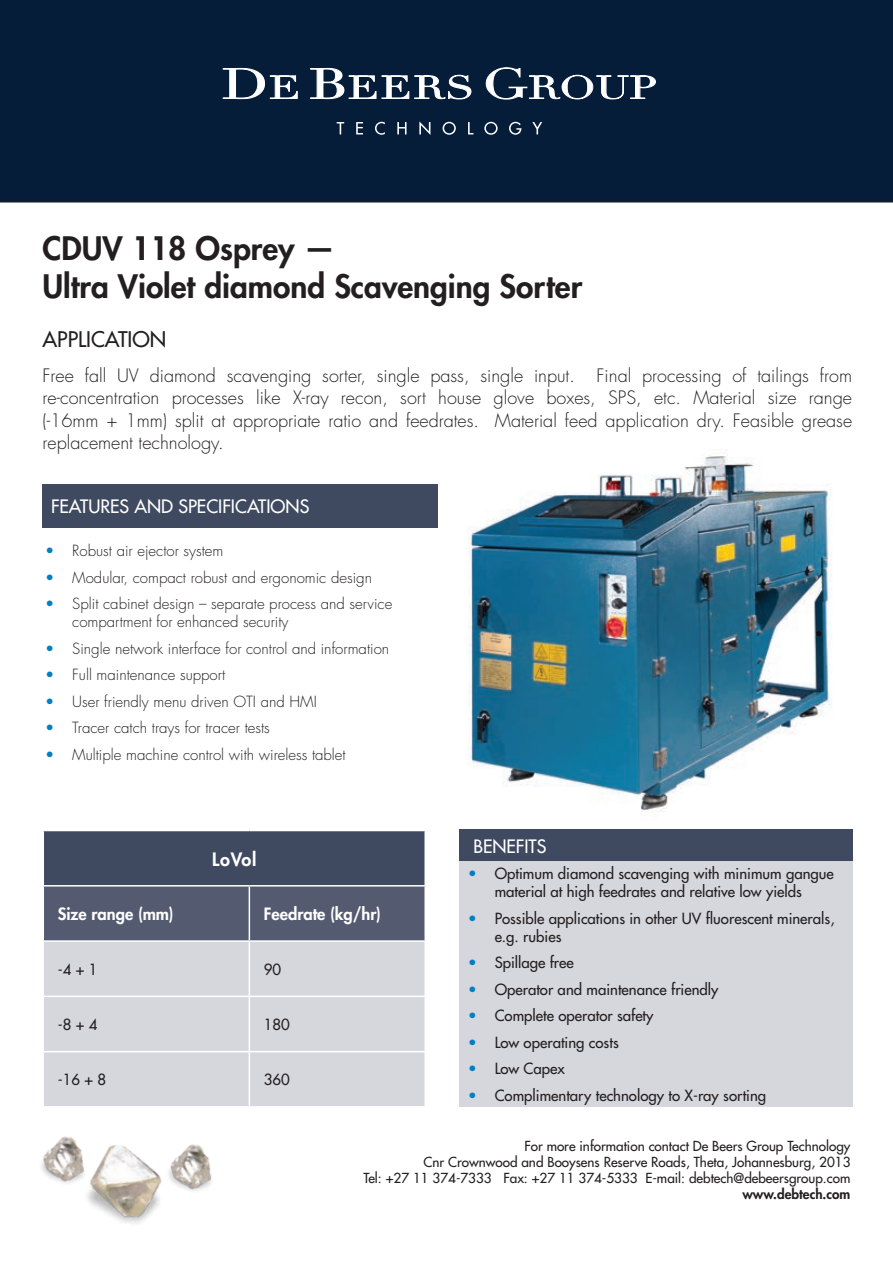
<style>
.page{position:relative;width:893px;height:1263px;background:#fff}
.page>*{position:absolute;margin:0;border:0;box-sizing:border-box;transform-origin:0 0}
.t1{font:800 31.5px "Futura Std";color:#231f20}
.t2{font:500 21px "Futura Std";color:#231f20}
.t3{font:300 18px/22.5px "Futura Std";color:#231f20;text-align:justify}
.t4{font:500 18px "Futura Std";color:#fff}
.t5{font:800 18px "Futura Std";letter-spacing:.04em;color:#fff}
.t6{font:800 16.5px "Futura Std";color:#fff}
.t7{font:300 15px/18px "Futura Std";color:#231f20}
.t8{font:500 15px/18px "Futura Std";color:#231f20;text-align:center}
.t9{font:500 13.5px/16.2px "Futura Std";color:#231f20;text-align:right}
.t10{font:800 13.5px "Futura Std";color:#231f20}
.s1{color:#007fc5}
.s2{font-weight:300;color:#007fc5}
</style>
<div class="page">
<div style="left:0;top:0;width:893px;height:202px;background:#051d39"></div>
<svg style="left:223px;top:68px;width:432px;height:31px"></svg>
<svg style="left:337px;top:121px;width:205px;height:14px;background:#2a3e56"></svg>
<img style="left:87px;top:1145px;width:75px;height:79px">
<img style="left:41px;top:1136px;width:54px;height:54px">
<img style="left:168px;top:1144px;width:44px;height:47px">
<div style="left:43px;top:484px;width:395px;height:43px;background:#3f4a60"></div>
<div style="left:459px;top:830px;width:393px;height:31px;background:#3f4a60"></div>
<div style="left:459px;top:861px;width:393px;height:246px;background:#d6d7dd"></div>
<img style="left:434px;top:450px;width:398px;height:362px">
<div style="left:43px;top:830px;width:382px;height:56px;background:#3f4a60"></div>
<div style="left:44px;top:886px;width:380px;height:54px;background:#545b70"></div>
<div style="left:44px;top:942px;width:380px;height:164px;background:#d6d7dd"></div>
<hr style="left:43px;top:830px;width:206px;height:1px;background:#fff">
<hr style="left:43px;top:831px;width:1px;height:54px;background:#fff">
<hr style="left:249px;top:830px;width:177px;height:1px;background:#fff">
<hr style="left:424px;top:831px;width:2px;height:54px;background:#fff">
<hr style="left:43px;top:885px;width:206px;height:1px;background:#fff">
<hr style="left:249px;top:885px;width:177px;height:1px;background:#fff">
<hr style="left:249px;top:886px;width:1px;height:54px;background:#fff">
<hr style="left:249px;top:942px;width:1px;height:53px;background:#fff">
<hr style="left:43px;top:995px;width:206px;height:2px;background:#fff">
<hr style="left:249px;top:995px;width:177px;height:2px;background:#fff">
<hr style="left:249px;top:997px;width:1px;height:54px;background:#fff">
<hr style="left:43px;top:1051px;width:206px;height:1px;background:#fff">
<hr style="left:249px;top:1051px;width:177px;height:1px;background:#fff">
<hr style="left:249px;top:1052px;width:1px;height:54px;background:#fff">
<p class="t1" style="left:43px;top:228px;width:294px">CDUV 118 Osprey —</p>
<p class="t1" style="left:43px;top:266px;width:541px">Ultra Violet diamond Scavenging Sorter</p>
<p class="t2" style="left:43px;top:326px;width:125px">APPLICATION</p>
<p class="t3" style="left:43px;top:364px;width:811px">Free fall UV diamond scavenging sorter, single pass, single input. Final processing of tailings from re-concentration processes like X-ray recon, sort house glove boxes, SPS, etc. Material size range (-16mm + 1mm) split at appropriate ratio and feedrates. Material feed application dry. Feasible grease replacement technology.</p>
<p class="t4" style="left:51px;top:495px;width:260px">FEATURES AND SPECIFICATIONS</p>
<p class="t7" style="left:45px;top:542px;width:180px"><span class="s1">•</span> Robust air ejector system</p>
<p class="t7" style="left:45px;top:569px;width:328px"><span class="s1">•</span> Modular, compact robust and ergonomic design</p>
<p class="t7" style="left:72px;top:595px;width:322px;text-indent:-27px"><span class="s1">•</span> Split cabinet design – separate process and service compartment for enhanced security</p>
<p class="t7" style="left:45px;top:640px;width:345px"><span class="s1">•</span> Single network interface for control and information</p>
<p class="t7" style="left:45px;top:666px;width:182px"><span class="s1">•</span> Full maintenance support</p>
<p class="t7" style="left:45px;top:693px;width:273px"><span class="s1">•</span> User friendly menu driven OTI and HMI</p>
<p class="t7" style="left:45px;top:719px;width:226px"><span class="s1">•</span> Tracer catch trays for tracer tests</p>
<p class="t7" style="left:45px;top:746px;width:302px"><span class="s1">•</span> Multiple machine control with wireless tablet</p>
<p class="t5" style="left:212px;top:847px;width:46px">LoVol</p>
<p class="t6" style="left:58px;top:904px;width:117px">Size range (mm)</p>
<p class="t6" style="left:264px;top:904px;width:119px">Feedrate (kg/hr)</p>
<p class="t8" style="left:58px;top:960px;width:41px">-4 + 1</p>
<p class="t8" style="left:264px;top:960px;width:19px">90</p>
<p class="t8" style="left:58px;top:1016px;width:41px">-8 + 4</p>
<p class="t8" style="left:264px;top:1016px;width:28px">180</p>
<p class="t8" style="left:58px;top:1071px;width:50px">-16 + 8</p>
<p class="t8" style="left:264px;top:1071px;width:28px">360</p>
<p class="t4" style="left:473px;top:835px;width:75px">BENEFITS</p>
<p class="t8" style="left:468px;top:865px;width:368px"><span class="s2">•</span> Optimum diamond scavenging with minimum gangue material at high feedrates and relative low yields</p>
<p class="t8" style="left:495px;top:909px;width:341px;text-align:left;text-indent:-27px"><span class="s2">•</span> Possible applications in other UV fluorescent minerals, e.g. rubies</p>
<p class="t8" style="left:468px;top:954px;width:108px"><span class="s2">•</span> Spillage free</p>
<p class="t8" style="left:468px;top:980px;width:252px"><span class="s2">•</span> Operator and maintenance friendly</p>
<p class="t8" style="left:468px;top:1007px;width:187px"><span class="s2">•</span> Complete operator safety</p>
<p class="t8" style="left:468px;top:1033px;width:153px"><span class="s2">•</span> Low operating costs</p>
<p class="t8" style="left:468px;top:1060px;width:99px"><span class="s2">•</span> Low Capex</p>
<p class="t8" style="left:468px;top:1086px;width:300px"><span class="s2">•</span> Complimentary technology to X-ray sorting</p>
<p class="t9" style="left:364px;top:1138px;width:488px">For more information contact De Beers Group Technology<br>Cnr Crownwood and Booysens Reserve Roads, Theta, Johannesburg, 2013<br>Tel: +27 11 374-7333 Fax: +27 11 374-5333 E-mail: debtech@debeersgroup.com</p>
<p class="t10" style="left:742px;top:1186px;width:110px">www.debtech.com</p>
</div>
